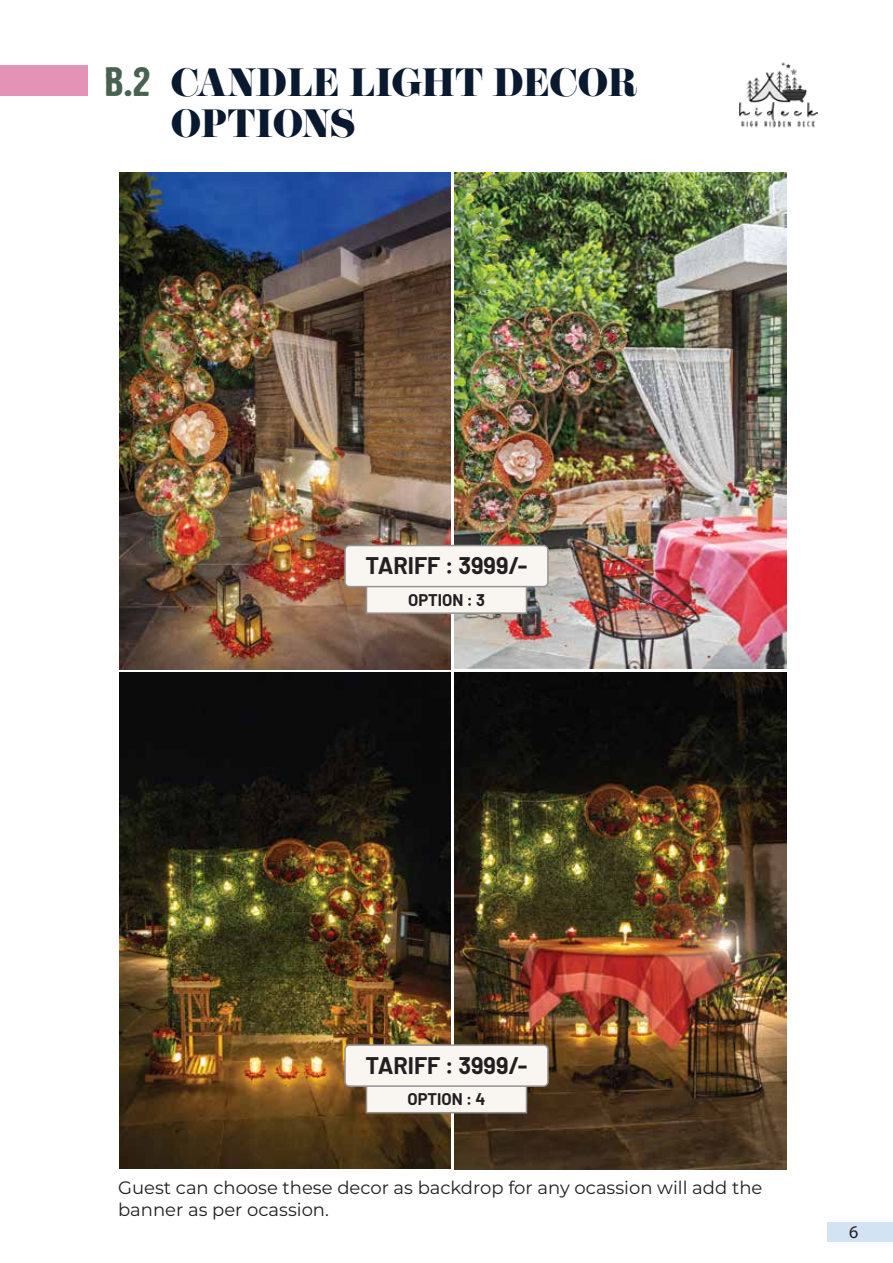
<style>
.page{position:relative;width:893px;height:1263px;background:#fff}
.page>*{position:absolute;margin:0;border:0;box-sizing:border-box;transform-origin:0 0}
.t1{font:36px "Citrus Gothic Rough";color:#486251;scale:1.13 1}
.t2{font:34.5px/41.4px "Eloquent JF Pro";color:#09192f}
.t3{font:700 23.55px "Barlow";color:#231f20}
.t4{font:18px/21.6px "Montserrat";color:#231f20}
.t5{font:18px "Myriad Pro";color:#231f20}
.t6{font:700 16.5px "Barlow";color:#231f20}
</style>
<div class="page">
<div style="left:828px;top:1222px;width:65px;height:19px;background:#d4e3f4"></div>
<img style="left:454px;top:173px;width:332px;height:496px">
<img style="left:120px;top:173px;width:331px;height:496px">
<img style="left:454px;top:672px;width:332px;height:497px">
<div style="left:0;top:66px;width:87px;height:30px;background:#e293b6"></div>
<img style="left:119px;top:672px;width:332px;height:496px">
<div style="left:366px;top:581px;width:161px;height:33px;background:#f9f6f2;border:2px solid #939292"></div>
<div style="left:345px;top:545px;width:203px;height:42px;background:#f9f6f2;border-radius:4px"></div>
<div style="left:344px;top:545px;width:205px;height:42px;border:2px solid #939292;border-radius:4px"></div>
<div style="left:366px;top:1080px;width:161px;height:33px;background:#f9f6f2;border:2px solid #939292"></div>
<div style="left:345px;top:1045px;width:203px;height:41px;background:#f9f6f2;border-radius:4px"></div>
<div style="left:344px;top:1044px;width:205px;height:43px;border:2px solid #939292;border-radius:4px"></div>
<img style="left:739px;top:62px;width:79px;height:66px">
<h1 class="t1" style="left:104px;top:59px;width:43px">B.2</h1>
<h2 class="t2" style="left:171px;top:63px;width:468px">CANDLE LIGHT DECOR<br>OPTIONS</h2>
<h3 class="t3" style="left:365px;top:548px;width:163px">TARIFF : 3999/-</h3>
<p class="t6" style="left:408px;top:587px;width:78px">OPTION : 3</p>
<h3 class="t3" style="left:365px;top:1048px;width:163px">TARIFF : 3999/-</h3>
<p class="t6" style="left:408px;top:1087px;width:79px">OPTION : 4</p>
<p class="t4" style="left:118px;top:1176px;width:646px">Guest can choose these decor as backdrop for any ocassion will add the banner as per ocassion.</p>
<p class="t5" style="left:849px;top:1221px;width:11px">6</p>
</div>
